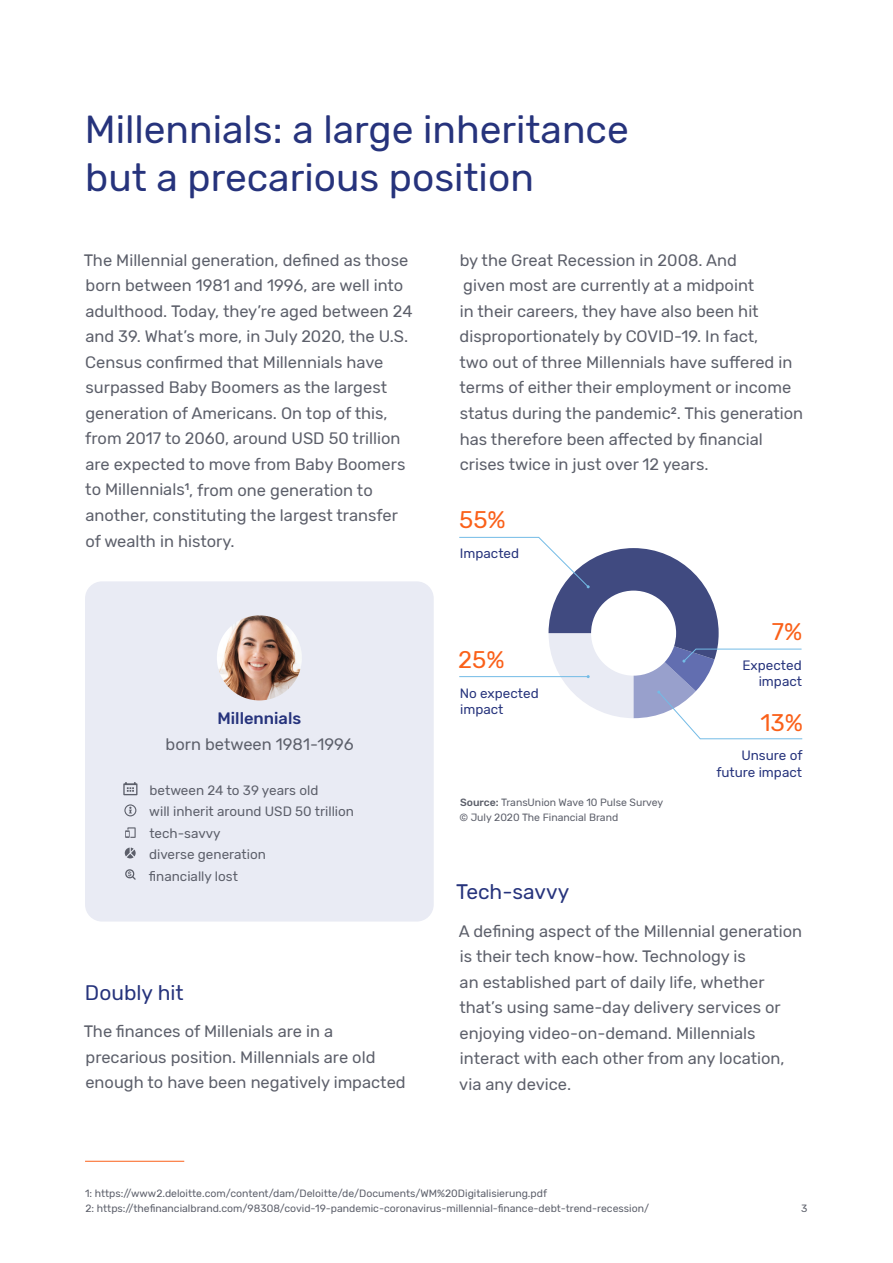
<style>
.page{position:relative;width:893px;height:1263px;background:#fff}
.page>*{position:absolute;margin:0;border:0;box-sizing:border-box;transform-origin:0 0}
.t1{font:39px/48px "Rubik";color:#26337c}
.t2{font:24px "Rubik";color:#fa6019}
.t3{font:21px "Rubik";color:#26337c}
.t4{font:16.5px/25.5px "Rubik";color:#5c5f6a}
.t5{font:500 16.5px "Rubik";color:#26337c}
.t6{font:13.5px/21.5px "Rubik";color:#5c5f6a}
.t7{font:13.5px/16.5px "Rubik";color:#26337c;text-align:right}
.t8{font:10.5px/15px "Rubik";color:#5c5f6a}
.t9{font:500 6px "Rubik";color:#5c5f6a}
.s1{font-weight:500}
</style>
<div class="page">
<div style="left:85px;top:581px;width:349px;height:340px;background:#e9ebf4;border-radius:17px"></div>
<img style="left:217px;top:615px;width:85px;height:85px;border-radius:43px">
<svg style="left:123px;top:782px;width:14px;height:13px"></svg>
<svg style="left:124px;top:804px;width:12px;height:12px"></svg>
<svg style="left:125px;top:827px;width:11px;height:11px"></svg>
<svg style="left:125px;top:847px;width:11px;height:11px"></svg>
<svg style="left:125px;top:869px;width:11px;height:11px"></svg>
<svg style="left:459px;top:537px;width:344px;height:202px"></svg>
<hr style="left:85px;top:1161px;width:99px;height:1px;background:#fa6019">
<h1 class="t1" style="left:85px;top:106px;width:546px">Millennials: a large inheritance but a precarious position</h1>
<p class="t4" style="left:84px;top:248px;width:330px">The Millennial generation, defined as those born between 1981 and 1996, are well into adulthood. Today, they’re aged between 24 and 39. What’s more, in July 2020, the U.S.<br>Census confirmed that Millennials have surpassed Baby Boomers as the largest generation of Americans. On top of this, from 2017 to 2060, around USD 50 trillion are expected to move from Baby Boomers to Millennials<sup>1</sup>, from one generation to another, constituting the largest transfer of wealth in history.</p>
<p class="t9" style="left:128px;top:870px;width:5px">$</p>
<p class="t5" style="left:217px;top:709px;width:85px">Millennials</p>
<p class="t4" style="left:166px;top:732px;width:190px">born between 1981-1996</p>
<p class="t6" style="left:149px;top:780px;width:207px">between 24 to 39 years old<br>will inherit around USD 50 trillion tech-savvy<br>diverse generation<br>financially lost</p>
<p class="t3" style="left:85px;top:980px;width:100px">Doubly hit</p>
<p class="t4" style="left:84px;top:1019px;width:323px">The finances of Millenials are in a precarious position. Millennials are old enough to have been negatively impacted</p>
<p class="t4" style="left:459px;top:248px;width:345px">by the Great Recession in 2008. And<br>given most are currently at a midpoint<br>in their careers, they have also been hit disproportionately by COVID-19. In fact,<br>two out of three Millennials have suffered in terms of either their employment or income status during the pandemic<sup>2</sup>. This generation has therefore been affected by financial crises twice in just over 12 years.</p>
<h2 class="t2" style="left:459px;top:507px;width:48px">55%</h2>
<p class="t7" style="left:460px;top:545px;width:61px">Impacted</p>
<h2 class="t2" style="left:458px;top:646px;width:48px">25%</h2>
<p class="t7" style="left:460px;top:685px;width:80px;text-align:left">No expected impact</p>
<p class="t8" style="left:459px;top:795px;width:205px"><span class="s1">Source:</span> TransUnion Wave 10 Pulse Survey © July 2020 The Financial Brand</p>
<h2 class="t2" style="left:772px;top:618px;width:32px">7%</h2>
<p class="t7" style="left:742px;top:657px;width:61px">Expected impact</p>
<h2 class="t2" style="left:760px;top:709px;width:44px">13%</h2>
<p class="t7" style="left:716px;top:747px;width:88px">Unsure of future impact</p>
<p class="t3" style="left:456px;top:880px;width:115px">Tech-savvy</p>
<p class="t4" style="left:459px;top:918px;width:345px">A defining aspect of the Millennial generation is their tech know-how. Technology is<br>an established part of daily life, whether that’s using same-day delivery services or enjoying video-on-demand. Millennials interact with each other from any location, via any device.</p>
<p class="t8" style="left:85px;top:1186px;width:566px">1: https://www2.deloitte.com/content/dam/Deloitte/de/Documents/WM%20Digitalisierung.pdf<br>2: https://thefinancialbrand.com/98308/covid-19-pandemic-coronavirus-millennial-finance-debt-trend-recession/</p>
<p class="t8" style="left:801px;top:1201px;width:8px">3</p>
</div>
